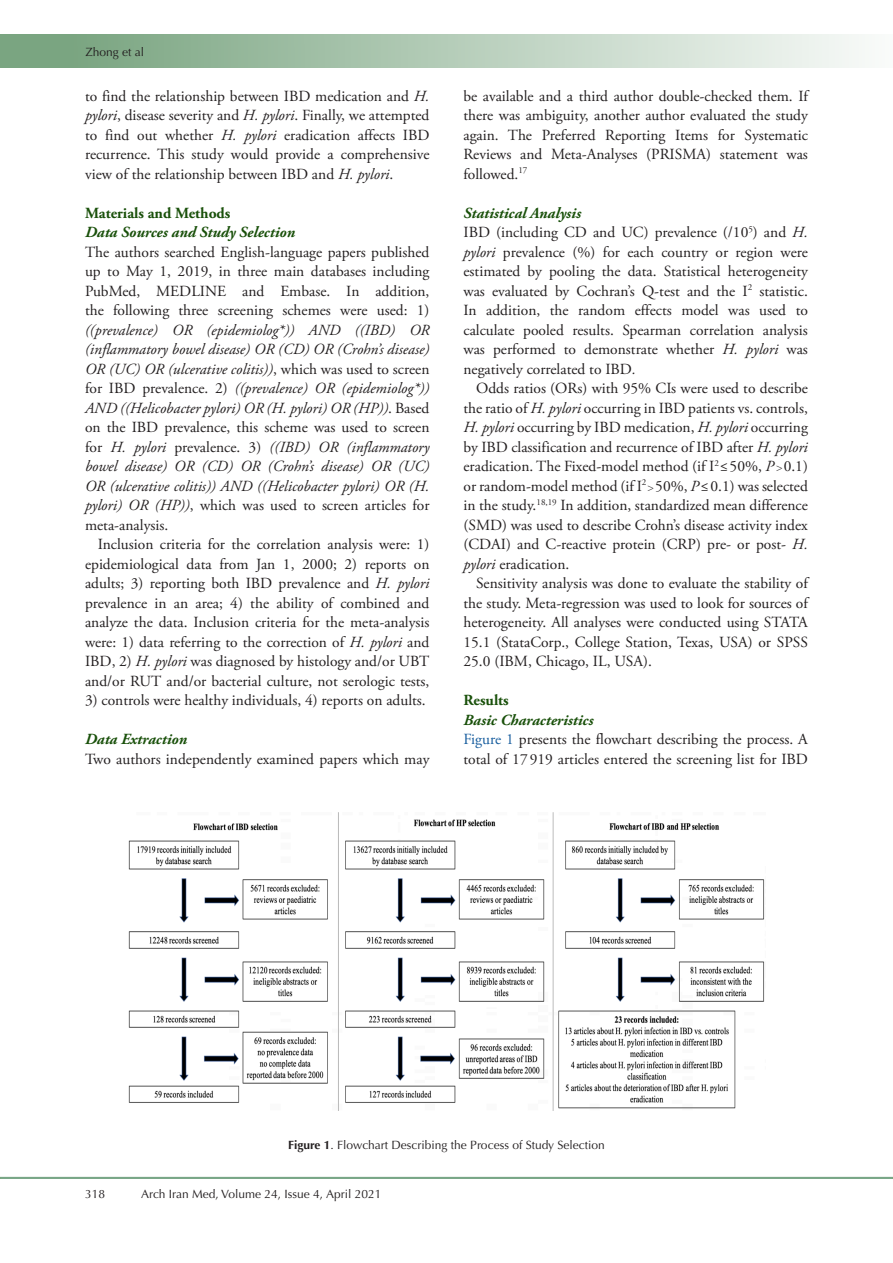
<style>
.page{position:relative;width:893px;height:1263px;background:#fff}
.page>*{position:absolute;margin:0;border:0;box-sizing:border-box;transform-origin:0 0}
.t1{font:15.45px/19.5px "Adobe Garamond Pro";color:#231f20;text-align:justify}
.t2{font:italic 15.45px/19.5px "Adobe Garamond Pro";color:#231f20;text-align:justify}
.t3{font:italic 700 15.45px "Adobe Garamond Pro";color:#19500a}
.t4{font:700 15.45px "Adobe Garamond Pro";color:#19500a}
.t5{font:12px "Optima LT Std";color:#231f20}
.s1{font-style:italic}
.s2{font-style:normal}
.s3{font-family:"Optima LT Std";font-size:10.5px}
.s4{color:#175d9e}
.s5{font-weight:700}
</style>
<div class="page">
<div style="left:0;top:1177px;width:893px;height:2px;background:#0099e5;border:1px solid #7aa581"></div>
<div style="left:0;top:35px;width:893px;height:33px;background:linear-gradient(to right,#719f78,#f9fbf9)"></div>
<img style="left:128px;top:812px;width:637px;height:298px">
<p class="t5" style="left:85px;top:45px;width:60px">Zhong et al</p>
<p class="t1" style="left:85px;top:86px;width:346px">to find the relationship between IBD medication and <span class="s1">H. pylori</span>, disease severity and <span class="s1">H. pylori</span>. Finally, we attempted to find out whether <span class="s1">H. pylori</span> eradication affects IBD recurrence. This study would provide a comprehensive view of the relationship between IBD and <span class="s1">H. pylori</span>.</p>
<p class="t4" style="left:85px;top:204px;width:147px">Materials and Methods</p>
<p class="t3" style="left:85px;top:223px;width:212px">Data Sources and Study Selection</p>
<p class="t2" style="left:85px;top:242px;width:346px"><span class="s2">The authors searched English-language papers published up to May 1, 2019, in three main databases including PubMed, MEDLINE and Embase. In addition, the following three screening schemes were used: 1) </span>((prevalence) OR (epidemiolog*)) AND ((IBD) OR (inflammatory bowel disease) OR (CD) OR (Crohn’s disease)<br>OR (UC) OR (ulcerative colitis))<span class="s2">, which was used to screen for IBD prevalence. 2)</span> ((prevalence) OR (epidemiolog*))<br>AND ((Helicobacter pylori) OR (H. pylori) OR (HP))<span class="s2">. Based on the IBD prevalence, this scheme was used to screen for</span> H. pylori <span class="s2">prevalence. 3)</span> ((IBD) OR (inflammatory bowel disease) OR (CD) OR (Crohn’s disease) OR (UC)<br>OR (ulcerative colitis)) AND ((Helicobacter pylori) OR (H. pylori) OR (HP))<span class="s2">, which was used to screen articles for meta-analysis.</span></p>
<p class="t1" style="left:85px;top:535px;width:346px;text-indent:13px">Inclusion criteria for the correlation analysis were: 1) epidemiological data from Jan 1, 2000; 2) reports on adults; 3) reporting both IBD prevalence and <span class="s1">H. pylori </span>prevalence in an area; 4) the ability of combined and analyze the data. Inclusion criteria for the meta-analysis were: 1) data referring to the correction of <span class="s1">H. pylori</span> and IBD, 2) <span class="s1">H. pylori</span> was diagnosed by histology and/or UBT and/or RUT and/or bacterial culture, not serologic tests,</p>
<p class="t1" style="left:85px;top:691px;width:342px">3) controls were healthy individuals, 4) reports on adults.</p>
<p class="t3" style="left:85px;top:730px;width:104px">Data Extraction</p>
<p class="t1" style="left:85px;top:749px;width:346px">Two authors independently examined papers which may</p>
<p class="t1" style="left:463px;top:86px;width:346px">be available and a third author double-checked them. If there was ambiguity, another author evaluated the study again. The Preferred Reporting Items for Systematic Reviews and Meta-Analyses (PRISMA) statement was followed.<sup>17</sup></p>
<p class="t3" style="left:463px;top:204px;width:119px">Statistical Analysis</p>
<p class="t1" style="left:463px;top:223px;width:346px">IBD (including CD and UC) prevalence (/10<sup>5</sup>) and <span class="s1">H. pylori</span> prevalence (%) for each country or region were estimated by pooling the data. Statistical heterogeneity was evaluated by Cochran’s Q-test and the I<sup>2</sup> statistic.<br>In addition, the random effects model was used to calculate pooled results. Spearman correlation analysis was performed to demonstrate whether <span class="s1">H. pylori</span> was negatively correlated to IBD<span class="s1">.</span></p>
<p class="t1" style="left:463px;top:379px;width:346px;text-indent:13px">Odds ratios (ORs) with 95% CIs were used to describe the ratio of <span class="s1">H. pylori</span> occurring in IBD patients vs. controls, <span class="s1">H. pylori</span> occurring by IBD medication, <span class="s1">H. pylori</span> occurring by IBD classification and recurrence of IBD after <span class="s1">H. pylori </span>eradication. The Fixed-model method (if I<sup>2</sup> ≤50%, <span class="s1">P</span> <span class="s3">&gt;</span>0.1) or random-model method (if I<sup>2</sup><span class="s3">&gt;</span>50%, <span class="s1">P</span>≤0.1) was selected in the study.<sup>18,19</sup> In addition, standardized mean difference (SMD) was used to describe Crohn’s disease activity index (CDAI) and C-reactive protein (CRP) pre- or post- <span class="s1">H. pylori</span> eradication.</p>
<p class="t1" style="left:463px;top:574px;width:346px;text-indent:13px">Sensitivity analysis was done to evaluate the stability of the study. Meta-regression was used to look for sources of heterogeneity. All analyses were conducted using STATA 15.1 (StataCorp., College Station, Texas, USA) or SPSS 25.0 (IBM, Chicago, IL, USA).</p>
<p class="t4" style="left:463px;top:691px;width:47px">Results</p>
<p class="t3" style="left:463px;top:711px;width:131px">Basic Characteristics</p>
<p class="t1" style="left:463px;top:730px;width:346px"><span class="s4">Figure 1</span> presents the flowchart describing the process. A total of 17919 articles entered the screening list for IBD</p>
<p class="t5" style="left:288px;top:1138px;width:318px"><span class="s5">Figure 1</span>. Flowchart Describing the Process of Study Selection</p>
<p class="t5" style="left:85px;top:1187px;width:22px">318</p>
<p class="t5" style="left:141px;top:1187px;width:242px">Arch Iran Med, Volume 24, Issue 4, April 2021</p>
</div>
